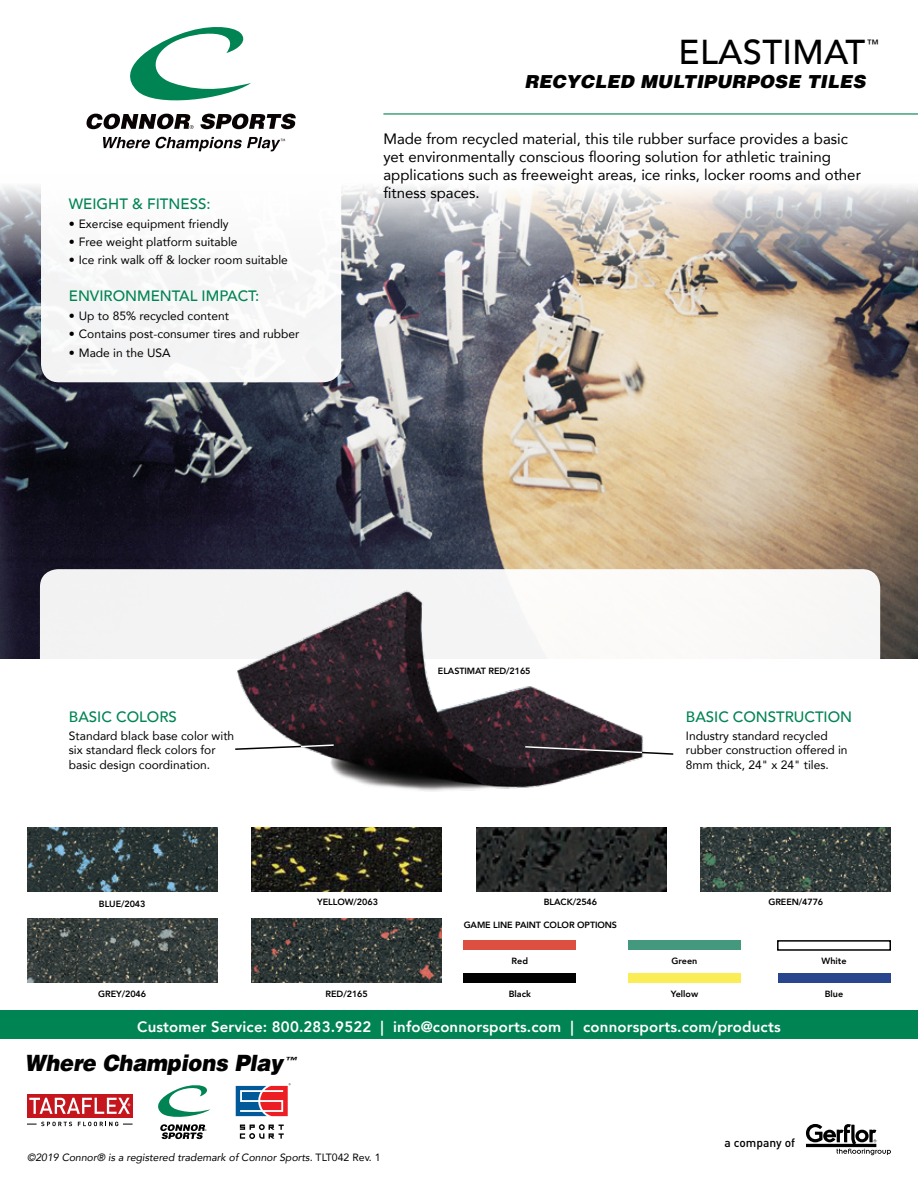
<style>
.page{position:relative;width:918px;height:1188px;background:#fff}
.page>*{position:absolute;margin:0;border:0;box-sizing:border-box;transform-origin:0 0}
.t1{font:500 34.5px "Avenir";letter-spacing:.01em;color:#000}
.t2{font:italic 900 22.5px "Helvetica";letter-spacing:-.005em;color:#000;scale:.93 1}
.t3{font:italic 900 18px "Helvetica";letter-spacing:.01em;color:#000}
.t4{font:15px/18px "Avenir";color:#000}
.t5{font:800 15px "Avenir";letter-spacing:.01em;color:#fff}
.t6{font:500 15px "Avenir";color:#008453}
.t7{font:12px/14.4px "Avenir";color:#000}
.t8{font:500 12px "DIN Pro";color:#000}
.t9{font:500 12px "Avenir";color:#000}
.t10{font:italic 10.5px "Avenir";color:#000}
.t11{font:800 9px "Avenir";letter-spacing:-.01em;color:#000}
.t12{font:italic 900 8.55px "Helvetica";color:#000;scale:1.43 1}
.s1{font-style:normal}
</style>
<div class="page">
<img style="left:0;top:186px;width:918px;height:473px">
<div style="left:40px;top:569px;width:840px;height:156px;background:#fbf9f8;border-radius:18px"></div>
<div style="left:0;top:1011px;width:918px;height:28px;background:#008453"></div>
<svg style="left:806px;top:1124px;width:85px;height:31px"></svg>
<svg style="left:158px;top:1085px;width:52px;height:54px"></svg>
<svg style="left:240px;top:1124px;width:44px;height:15px"></svg>
<svg style="left:236px;top:1083px;width:55px;height:33px"></svg>
<div style="left:27px;top:1094px;width:106px;height:23px;background:#c4161c"></div>
<svg style="left:29px;top:1098px;width:101px;height:16px"></svg>
<svg style="left:78px;top:1122px;width:55px;height:4px"></svg>
<svg style="left:27px;top:1122px;width:45px;height:4px"></svg>
<div style="left:41px;top:23px;width:300px;height:359px;background:#fff;border-radius:18px"></div>
<svg style="left:130px;top:27px;width:121px;height:74px"></svg>
<svg style="left:87px;top:114px;width:107px;height:15px"></svg>
<svg style="left:201px;top:114px;width:95px;height:15px"></svg>
<svg style="left:103px;top:137px;width:182px;height:14px"></svg>
<img style="left:27px;top:827px;width:190px;height:64px">
<img style="left:27px;top:919px;width:190px;height:64px">
<img style="left:252px;top:827px;width:190px;height:64px">
<img style="left:252px;top:919px;width:190px;height:64px">
<img style="left:701px;top:827px;width:190px;height:64px">
<img style="left:476px;top:827px;width:190px;height:64px">
<div style="left:464px;top:941px;width:112px;height:9px;background:#dd5041"></div>
<div style="left:628px;top:941px;width:113px;height:9px;background:#44987e"></div>
<div style="left:777px;top:940px;width:114px;height:11px;border:2px solid #000"></div>
<div style="left:464px;top:973px;width:112px;height:10px;background:#010101"></div>
<div style="left:628px;top:973px;width:113px;height:10px;background:#faed56"></div>
<div style="left:778px;top:973px;width:112px;height:10px;background:#28458d"></div>
<img style="left:237px;top:590px;width:407px;height:202px">
<hr style="left:383px;top:113px;width:535px;height:2px;background:#008453">
<svg style="left:235px;top:744px;width:100px;height:7px"></svg>
<svg style="left:524px;top:745px;width:150px;height:11px"></svg>
<p class="t6" style="left:69px;top:191px;width:143px">WEIGHT &amp; FITNESS:</p>
<p class="t7" style="left:69px;top:216px;width:161px">• Exercise equipment friendly</p>
<p class="t7" style="left:69px;top:234px;width:170px">• Free weight platform suitable</p>
<p class="t7" style="left:69px;top:253px;width:221px">• Ice rink walk off &amp; locker room suitable</p>
<p class="t6" style="left:69px;top:283px;width:192px">ENVIRONMENTAL IMPACT:</p>
<p class="t7" style="left:69px;top:308px;width:162px">• Up to 85% recycled content</p>
<p class="t7" style="left:69px;top:327px;width:232px">• Contains post-consumer tires and rubber</p>
<p class="t7" style="left:69px;top:345px;width:103px">• Made in the USA</p>
<h1 class="t1" style="left:679px;top:22px;width:188px">ELASTIMAT</h1>
<h3 class="t3" style="left:524px;top:69px;width:342px">RECYCLED MULTIPURPOSE TILES</h3>
<p class="t9" style="left:867px;top:33px;width:13px">™</p>
<p class="t4" style="left:383px;top:129px;width:479px">Made from recycled material, this tile rubber surface provides a basic yet environmentally conscious flooring solution for athletic training applications such as freeweight areas, ice rinks, locker rooms and other fitness spaces.</p>
<p class="t6" style="left:69px;top:703px;width:110px">BASIC COLORS</p>
<p class="t7" style="left:69px;top:728px;width:167px">Standard black base color with six standard fleck colors for basic design coordination.</p>
<p class="t11" style="left:99px;top:896px;width:48px">BLUE/2043</p>
<p class="t11" style="left:438px;top:663px;width:94px">ELASTIMAT RED/2165</p>
<p class="t11" style="left:317px;top:895px;width:62px">YELLOW/2063</p>
<p class="t11" style="left:544px;top:895px;width:55px">BLACK/2546</p>
<p class="t11" style="left:464px;top:918px;width:155px">GAME LINE PAINT COLOR OPTIONS</p>
<p class="t6" style="left:686px;top:703px;width:168px">BASIC CONSTRUCTION</p>
<p class="t7" style="left:686px;top:728px;width:163px">Industry standard recycled rubber construction offered in<br>8mm thick, 24" x 24" tiles.</p>
<p class="t11" style="left:768px;top:895px;width:56px">GREEN/4776</p>
<p class="t11" style="left:98px;top:987px;width:49px">GREY/2046</p>
<p class="t11" style="left:326px;top:987px;width:44px">RED/2165</p>
<p class="t11" style="left:512px;top:954px;width:18px">Red</p>
<p class="t11" style="left:509px;top:987px;width:24px">Black</p>
<p class="t11" style="left:671px;top:987px;width:29px">Yellow</p>
<p class="t11" style="left:825px;top:987px;width:20px">Blue</p>
<p class="t11" style="left:672px;top:954px;width:27px">Green</p>
<p class="t11" style="left:822px;top:954px;width:27px">White</p>
<p class="t5" style="left:137px;top:1015px;width:645px">Customer Service: 800.283.9522 | info@connorsports.com | connorsports.com/products</p>
<h2 class="t2" style="left:25px;top:1048px;width:279px">Where Champions Play</h2>
<p class="t12" style="left:285px;top:1055px;width:10px">™</p>
<p class="t10" style="left:27px;top:1150px;width:355px">©2019 Connor® is a registered trademark of Connor Sports. <span class="s1">TLT042 Rev. 1</span></p>
<p class="t8" style="left:725px;top:1134px;width:72px">a company of</p>
</div>
